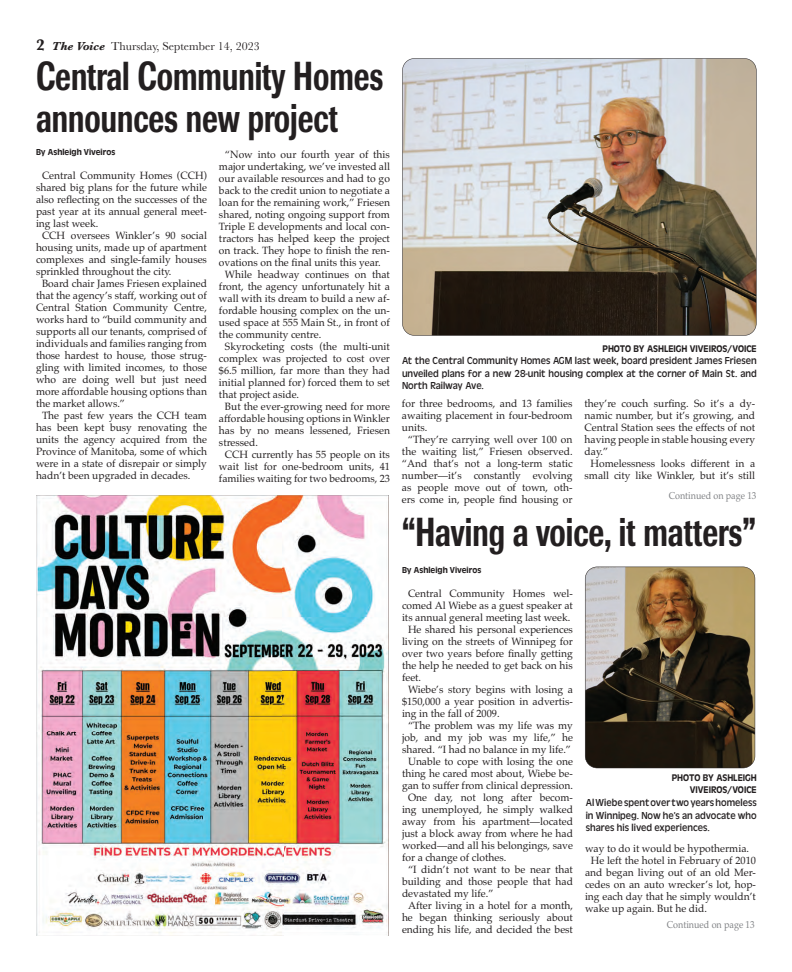
<style>
.page{position:relative;width:792px;height:972px;background:#fff}
.page>*{position:absolute;margin:0;border:0;box-sizing:border-box;transform-origin:0 0}
.t1{font:500 40px/42px "Imago";color:#231f20;scale:.7 1}
.t2{font:12px "Baskerville";color:#231f20}
.t3{font:10.5px "Palatino";color:#231f20}
.t4{font:10.5px/12.6px "Antique Oli";color:#231f20;text-align:justify;scale:.95 1}
.t5{font:500 10px/12px "Antique Oli";color:#231f20;text-align:right;scale:.95 1}
.t6{font:10px "Palatino";color:#808285;scale:.9 1}
.t7{font:500 9px "Antique Oli";color:#231f20;scale:.95 1}
.s1{font-weight:700;font-size:16px}
.s2{font-weight:700;font-style:italic}
</style>
<div class="page">
<img style="left:36px;top:495px;width:352px;height:441px">
<svg style="left:402px;top:58px;width:355px;height:278px;background:#9d968c"></svg>
<svg style="left:585px;top:567px;width:170px;height:201px;background:#5f523d"></svg>
<p class="t2" style="left:36px;top:42px;width:225px"><span class="s1">2</span> <span class="s2">The Voice</span> Thursday, September 14, 2023</p>
<h1 class="t1" style="left:36px;top:59px;width:498px">Central Community Homes announces new project</h1>
<p class="t7" style="left:36px;top:149px;width:85px">By Ashleigh Viveiros</p>
<p class="t3" style="left:42px;top:172px;width:166px">Central Community Homes (CCH)</p>
<p class="t3" style="left:36px;top:184px;width:172px">shared big plans for the future while</p>
<p class="t3" style="left:36px;top:196px;width:172px">also reflecting on the successes of the</p>
<p class="t3" style="left:36px;top:208px;width:172px">past year at its annual general meet-</p>
<p class="t3" style="left:36px;top:220px;width:64px">ing last week.</p>
<p class="t3" style="left:42px;top:232px;width:167px">CCH oversees Winkler’s 90 social</p>
<p class="t3" style="left:36px;top:244px;width:172px">housing units, made up of apartment</p>
<p class="t3" style="left:36px;top:256px;width:173px">complexes and single-family houses</p>
<p class="t3" style="left:36px;top:268px;width:137px">sprinkled throughout the city.</p>
<p class="t3" style="left:42px;top:280px;width:167px">Board chair James Friesen explained</p>
<p class="t3" style="left:36px;top:292px;width:172px">that the agency’s staff, working out of</p>
<p class="t3" style="left:36px;top:304px;width:172px">Central Station Community Centre,</p>
<p class="t3" style="left:36px;top:316px;width:173px">works hard to “build community and</p>
<p class="t3" style="left:36px;top:328px;width:173px">supports all our tenants, comprised of</p>
<p class="t3" style="left:36px;top:340px;width:173px">individuals and families ranging from</p>
<p class="t3" style="left:36px;top:352px;width:172px">those hardest to house, those strug-</p>
<p class="t3" style="left:36px;top:364px;width:172px">gling with limited incomes, to those</p>
<p class="t3" style="left:36px;top:376px;width:172px">who are doing well but just need</p>
<p class="t3" style="left:36px;top:388px;width:172px">more affordable housing options than</p>
<p class="t3" style="left:36px;top:400px;width:91px">the market allows.”</p>
<p class="t3" style="left:42px;top:412px;width:167px">The past few years the CCH team</p>
<p class="t3" style="left:36px;top:424px;width:172px">has been kept busy renovating the</p>
<p class="t3" style="left:36px;top:436px;width:172px">units the agency acquired from the</p>
<p class="t3" style="left:36px;top:448px;width:173px">Province of Manitoba, some of which</p>
<p class="t3" style="left:36px;top:460px;width:173px">were in a state of disrepair or simply</p>
<p class="t3" style="left:36px;top:472px;width:156px">hadn’t been upgraded in decades.</p>
<p class="t3" style="left:225px;top:150px;width:166px">“Now into our fourth year of this</p>
<p class="t3" style="left:219px;top:162px;width:173px">major undertaking, we’ve invested all</p>
<p class="t3" style="left:219px;top:174px;width:173px">our available resources and had to go</p>
<p class="t3" style="left:219px;top:186px;width:172px">back to the credit union to negotiate a</p>
<p class="t3" style="left:219px;top:198px;width:172px">loan for the remaining work,” Friesen</p>
<p class="t3" style="left:219px;top:210px;width:173px">shared, noting ongoing support from</p>
<p class="t3" style="left:219px;top:222px;width:172px">Triple E developments and local con-</p>
<p class="t3" style="left:219px;top:234px;width:172px">tractors has helped keep the project</p>
<p class="t3" style="left:219px;top:246px;width:172px">on track. They hope to finish the ren-</p>
<p class="t3" style="left:219px;top:258px;width:163px">ovations on the final units this year.</p>
<p class="t3" style="left:225px;top:270px;width:166px">While headway continues on that</p>
<p class="t3" style="left:219px;top:282px;width:172px">front, the agency unfortunately hit a</p>
<p class="t3" style="left:219px;top:294px;width:172px">wall with its dream to build a new af-</p>
<p class="t3" style="left:219px;top:306px;width:172px">fordable housing complex on the un-</p>
<p class="t3" style="left:219px;top:318px;width:172px">used space at 555 Main St., in front of</p>
<p class="t3" style="left:219px;top:330px;width:104px">the community centre.</p>
<p class="t3" style="left:225px;top:342px;width:166px">Skyrocketing costs (the multi-unit</p>
<p class="t3" style="left:219px;top:354px;width:173px">complex was projected to cost over</p>
<p class="t3" style="left:219px;top:366px;width:172px">$6.5 million, far more than they had</p>
<p class="t3" style="left:219px;top:378px;width:172px">initial planned for) forced them to set</p>
<p class="t3" style="left:219px;top:390px;width:82px">that project aside.</p>
<p class="t3" style="left:225px;top:402px;width:166px">But the ever-growing need for more</p>
<p class="t3" style="left:219px;top:414px;width:172px">affordable housing options in Winkler</p>
<p class="t3" style="left:219px;top:426px;width:172px">has by no means lessened, Friesen</p>
<p class="t3" style="left:219px;top:438px;width:41px">stressed.</p>
<p class="t3" style="left:225px;top:450px;width:166px">CCH currently has 55 people on its</p>
<p class="t3" style="left:219px;top:462px;width:172px">wait list for one-bedroom units, 41</p>
<p class="t3" style="left:219px;top:474px;width:172px">families waiting for two bedrooms, 23</p>
<p class="t5" style="left:603px;top:343px;width:164px">PHOTO BY ASHLEIGH VIVEIROS/VOICE</p>
<p class="t4" style="left:402px;top:355px;width:375px">At the Central Community Homes AGM last week, board president James Friesen unveiled plans for a new 28-unit housing complex at the corner of Main St. and North Railway Ave.</p>
<p class="t3" style="left:402px;top:399px;width:172px">for three bedrooms, and 13 families</p>
<p class="t3" style="left:402px;top:411px;width:172px">awaiting placement in four-bedroom</p>
<p class="t3" style="left:402px;top:423px;width:27px">units.</p>
<p class="t3" style="left:408px;top:435px;width:166px">“They’re carrying well over 100 on</p>
<p class="t3" style="left:402px;top:447px;width:172px">the waiting list,” Friesen observed.</p>
<p class="t3" style="left:402px;top:459px;width:172px">“And that’s not a long-term static</p>
<p class="t3" style="left:402px;top:471px;width:172px">number—it’s constantly evolving</p>
<p class="t3" style="left:402px;top:483px;width:172px">as people move out of town, oth-</p>
<p class="t3" style="left:402px;top:495px;width:172px">ers come in, people find housing or</p>
<p class="t3" style="left:585px;top:399px;width:172px">they’re couch surfing. So it’s a dy-</p>
<p class="t3" style="left:585px;top:411px;width:172px">namic number, but it’s growing, and</p>
<p class="t3" style="left:585px;top:423px;width:172px">Central Station sees the effects of not</p>
<p class="t3" style="left:585px;top:435px;width:172px">having people in stable housing every</p>
<p class="t3" style="left:585px;top:447px;width:25px">day.”</p>
<p class="t3" style="left:591px;top:459px;width:166px">Homelessness looks different in a</p>
<p class="t3" style="left:585px;top:471px;width:172px">small city like Winkler, but it’s still</p>
<p class="t6" style="left:669px;top:492px;width:99px">Continued on page 13</p>
<h1 class="t1" style="left:402px;top:516px;width:507px">“Having a voice, it matters”</h1>
<p class="t7" style="left:402px;top:567px;width:85px">By Ashleigh Viveiros</p>
<p class="t3" style="left:408px;top:589px;width:166px">Central Community Homes wel-</p>
<p class="t3" style="left:402px;top:601px;width:172px">comed Al Wiebe as a guest speaker at</p>
<p class="t3" style="left:402px;top:613px;width:170px">its annual general meeting last week.</p>
<p class="t3" style="left:408px;top:625px;width:166px">He shared his personal experiences</p>
<p class="t3" style="left:402px;top:637px;width:172px">living on the streets of Winnipeg for</p>
<p class="t3" style="left:402px;top:649px;width:173px">over two years before finally getting</p>
<p class="t3" style="left:402px;top:661px;width:172px">the help he needed to get back on his</p>
<p class="t3" style="left:402px;top:673px;width:21px">feet.</p>
<p class="t3" style="left:408px;top:685px;width:166px">Wiebe’s story begins with losing a</p>
<p class="t3" style="left:402px;top:697px;width:172px">$150,000 a year position in advertis-</p>
<p class="t3" style="left:402px;top:709px;width:99px">ing in the fall of 2009.</p>
<p class="t3" style="left:408px;top:721px;width:166px">“The problem was my life was my</p>
<p class="t3" style="left:402px;top:733px;width:172px">job, and my job was my life,” he</p>
<p class="t3" style="left:402px;top:745px;width:171px">shared. “I had no balance in my life.”</p>
<p class="t3" style="left:408px;top:757px;width:167px">Unable to cope with losing the one</p>
<p class="t3" style="left:402px;top:769px;width:172px">thing he cared most about, Wiebe be-</p>
<p class="t3" style="left:402px;top:781px;width:173px">gan to suffer from clinical depression.</p>
<p class="t3" style="left:408px;top:793px;width:166px">One day, not long after becom-</p>
<p class="t3" style="left:402px;top:805px;width:172px">ing unemployed, he simply walked</p>
<p class="t3" style="left:402px;top:817px;width:173px">away from his apartment—located</p>
<p class="t3" style="left:402px;top:829px;width:172px">just a block away from where he had</p>
<p class="t3" style="left:402px;top:841px;width:172px">worked—and all his belongings, save</p>
<p class="t3" style="left:402px;top:853px;width:106px">for a change of clothes.</p>
<p class="t3" style="left:408px;top:865px;width:166px">“I didn’t not want to be near that</p>
<p class="t3" style="left:402px;top:877px;width:172px">building and those people that had</p>
<p class="t3" style="left:402px;top:889px;width:93px">devastated my life.”</p>
<p class="t3" style="left:408px;top:901px;width:166px">After living in a hotel for a month,</p>
<p class="t3" style="left:402px;top:913px;width:172px">he began thinking seriously about</p>
<p class="t3" style="left:402px;top:925px;width:172px">ending his life, and decided the best</p>
<p class="t5" style="left:672px;top:772px;width:91px">PHOTO BY ASHLEIGH<br>VIVEIROS/VOICE</p>
<p class="t4" style="left:586px;top:797px;width:182px">Al Wiebe spent over two years homeless in Winnipeg. Now he’s an advocate who shares his lived experiences.</p>
<p class="t3" style="left:585px;top:844px;width:166px">way to do it would be hypothermia.</p>
<p class="t3" style="left:591px;top:856px;width:166px">He left the hotel in February of 2010</p>
<p class="t3" style="left:585px;top:868px;width:172px">and began living out of an old Mer-</p>
<p class="t3" style="left:585px;top:880px;width:173px">cedes on an auto wrecker’s lot, hop-</p>
<p class="t3" style="left:585px;top:892px;width:172px">ing each day that he simply wouldn’t</p>
<p class="t3" style="left:585px;top:904px;width:124px">wake up again. But he did.</p>
<p class="t6" style="left:667px;top:920px;width:99px">Continued on page 13</p>
</div>
